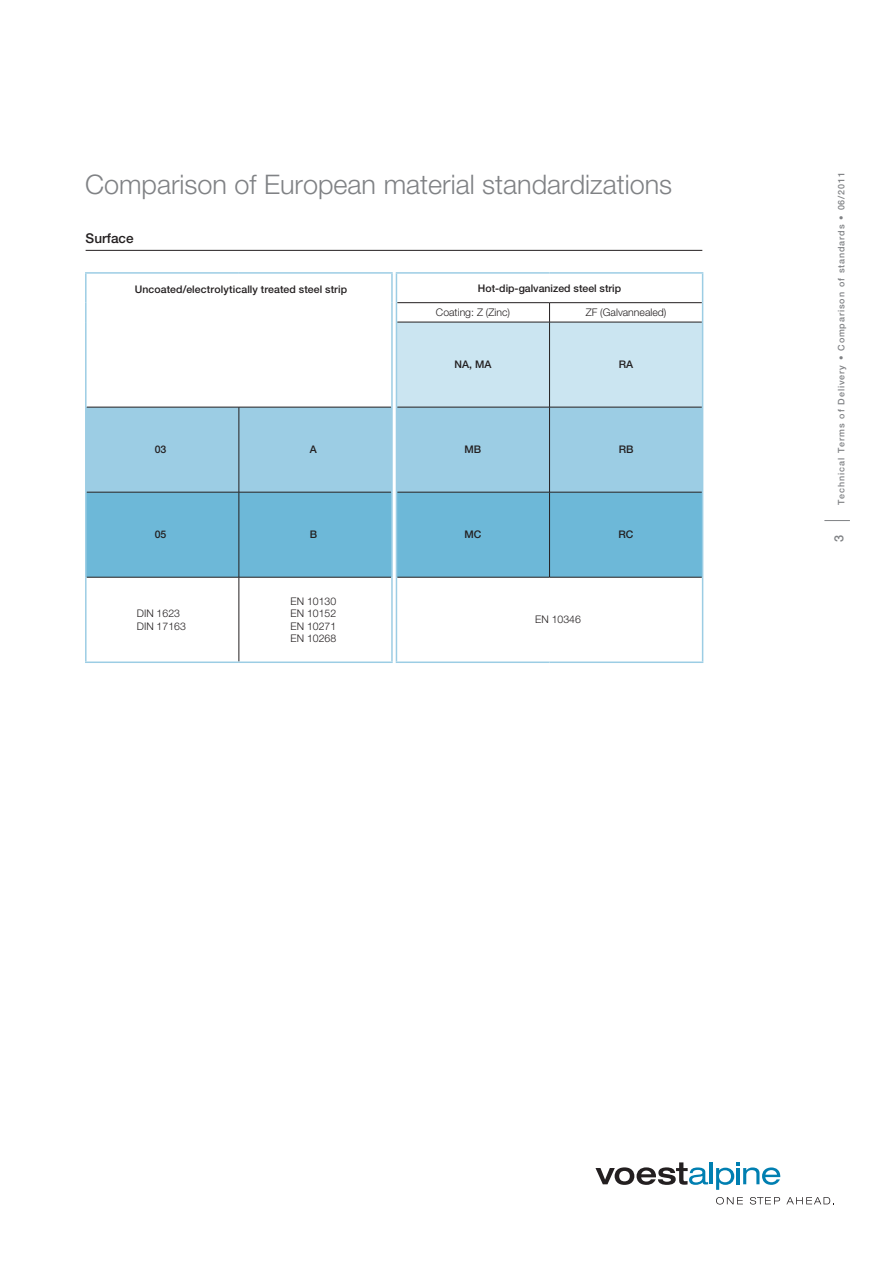
<style>
.page{position:relative;width:893px;height:1263px;background:#fff}
.page>*{position:absolute;margin:0;border:0;box-sizing:border-box;transform-origin:0 0}
.t1{font:300 27px "Helvetica Neue LT Pro";color:#808285}
.t2{font:500 13.5px "Helvetica Neue LT Pro";color:#231f20}
.t3{font:500 12.75px "Helvetica Neue LT Pro";color:#808285}
.t4{font:500 10.5px "Helvetica Neue LT Pro";letter-spacing:.005em;color:#231f20}
.t5{font:300 10.5px/12.6px "Helvetica Neue LT Pro";color:#231f20}
.t6{font:500 9px "Helvetica Neue LT Pro";letter-spacing:.1em;color:#808285}
.s1{font-family:"Trade Gothic LT Std";font-weight:700}
</style>
<div class="page">
<hr style="left:709px;top:1162px;width:3px;height:22px;background:#007fb1">
<svg style="left:716px;top:1162px;width:64px;height:28px"></svg>
<svg style="left:595px;top:1162px;width:113px;height:23px"></svg>
<svg style="left:716px;top:1197px;width:27px;height:7px"></svg>
<svg style="left:750px;top:1197px;width:30px;height:7px"></svg>
<svg style="left:786px;top:1197px;width:48px;height:7px"></svg>
<svg style="left:824px;top:520px;width:26px;height:1px"></svg>
<hr style="left:86px;top:250px;width:616px;height:1px;background:#231f20">
<div style="left:87px;top:407px;width:615px;height:85px;background:#9ccde4"></div>
<div style="left:87px;top:492px;width:615px;height:85px;background:#6db8d8"></div>
<hr style="left:87px;top:407px;width:152px;height:1px;background:#231f20">
<hr style="left:239px;top:407px;width:152px;height:1px;background:#231f20">
<hr style="left:239px;top:407px;width:1px;height:85px;background:#231f20">
<hr style="left:87px;top:492px;width:152px;height:1px;background:#231f20">
<hr style="left:239px;top:492px;width:152px;height:1px;background:#231f20">
<hr style="left:239px;top:492px;width:1px;height:85px;background:#231f20">
<hr style="left:87px;top:577px;width:152px;height:1px;background:#231f20">
<hr style="left:239px;top:577px;width:152px;height:1px;background:#231f20">
<hr style="left:239px;top:577px;width:1px;height:84px;background:#231f20">
<hr style="left:397px;top:407px;width:153px;height:1px;background:#231f20">
<hr style="left:550px;top:407px;width:152px;height:1px;background:#231f20">
<hr style="left:549px;top:407px;width:1px;height:85px;background:#231f20">
<hr style="left:397px;top:492px;width:153px;height:1px;background:#231f20">
<hr style="left:550px;top:492px;width:152px;height:1px;background:#231f20">
<hr style="left:549px;top:492px;width:1px;height:85px;background:#231f20">
<hr style="left:397px;top:577px;width:153px;height:1px;background:#231f20">
<hr style="left:550px;top:577px;width:152px;height:1px;background:#231f20">
<hr style="left:396px;top:272px;width:154px;height:2px;background:#9ccde4">
<hr style="left:550px;top:272px;width:153px;height:2px;background:#9ccde4">
<hr style="left:396px;top:407px;width:1px;height:85px;background:#9ccde4">
<hr style="left:702px;top:407px;width:1px;height:85px;background:#9ccde4">
<hr style="left:396px;top:492px;width:1px;height:85px;background:#9ccde4">
<hr style="left:702px;top:492px;width:1px;height:85px;background:#9ccde4">
<hr style="left:396px;top:577px;width:1px;height:84px;background:#9ccde4">
<hr style="left:702px;top:577px;width:1px;height:84px;background:#9ccde4">
<hr style="left:396px;top:661px;width:154px;height:2px;background:#9ccde4">
<hr style="left:550px;top:661px;width:153px;height:2px;background:#9ccde4">
<hr style="left:85px;top:272px;width:154px;height:2px;background:#9ccde4">
<hr style="left:85px;top:274px;width:2px;height:29px;background:#9ccde4">
<hr style="left:239px;top:272px;width:154px;height:2px;background:#9ccde4">
<svg style="left:85px;top:303px;width:2px;height:19px"></svg>
<svg style="left:391px;top:274px;width:312px;height:133px"></svg>
<hr style="left:85px;top:322px;width:2px;height:85px;background:#9ccde4">
<hr style="left:391px;top:322px;width:2px;height:85px;background:#9ccde4">
<hr style="left:85px;top:407px;width:2px;height:85px;background:#9ccde4">
<hr style="left:391px;top:407px;width:2px;height:85px;background:#9ccde4">
<hr style="left:85px;top:492px;width:2px;height:85px;background:#9ccde4">
<hr style="left:391px;top:492px;width:2px;height:85px;background:#9ccde4">
<hr style="left:85px;top:577px;width:2px;height:84px;background:#9ccde4">
<hr style="left:391px;top:577px;width:2px;height:84px;background:#9ccde4">
<hr style="left:85px;top:661px;width:154px;height:2px;background:#9ccde4">
<hr style="left:239px;top:661px;width:154px;height:2px;background:#9ccde4">
<h1 class="t1" style="left:85px;top:168px;width:589px">Comparison of European material standardizations</h1>
<p class="t2" style="left:86px;top:230px;width:50px">Surface</p>
<p class="t4" style="left:135px;top:283px;width:214px">Uncoated/electrolytically treated steel strip</p>
<p class="t4" style="left:478px;top:282px;width:145px">Hot-dip-galvanized steel strip</p>
<p class="t5" style="left:436px;top:306px;width:76px">Coating: Z (Zinc)</p>
<p class="t5" style="left:586px;top:306px;width:82px">ZF (Galvannealed)</p>
<p class="t4" style="left:455px;top:358px;width:38px">NA, MA</p>
<p class="t4" style="left:619px;top:358px;width:16px">RA</p>
<p class="t4" style="left:155px;top:443px;width:13px">03</p>
<p class="t4" style="left:310px;top:443px;width:9px">A</p>
<p class="t4" style="left:465px;top:443px;width:18px">MB</p>
<p class="t4" style="left:619px;top:443px;width:16px">RB</p>
<p class="t4" style="left:155px;top:528px;width:13px">05</p>
<p class="t4" style="left:310px;top:528px;width:9px">B</p>
<p class="t4" style="left:465px;top:528px;width:18px">MC</p>
<p class="t4" style="left:619px;top:528px;width:16px">RC</p>
<p class="t5" style="left:137px;top:607px;width:51px">DIN 1623<br>DIN 17163</p>
<p class="t5" style="left:290px;top:594px;width:47px;text-align:justify">EN 10130<br>EN 10152<br>EN 10271<br>EN 10268</p>
<p class="t5" style="left:535px;top:613px;width:47px">EN 10346</p>
<p class="t6" style="left:836px;top:505px;width:335px;rotate:-90deg">Technical Terms of Delivery <span class="s1">•</span> Comparison of standards <span class="s1">•</span> 06/2011</p>
<p class="t3" style="left:831px;top:542px;width:9px;rotate:-90deg">3</p>
</div>
